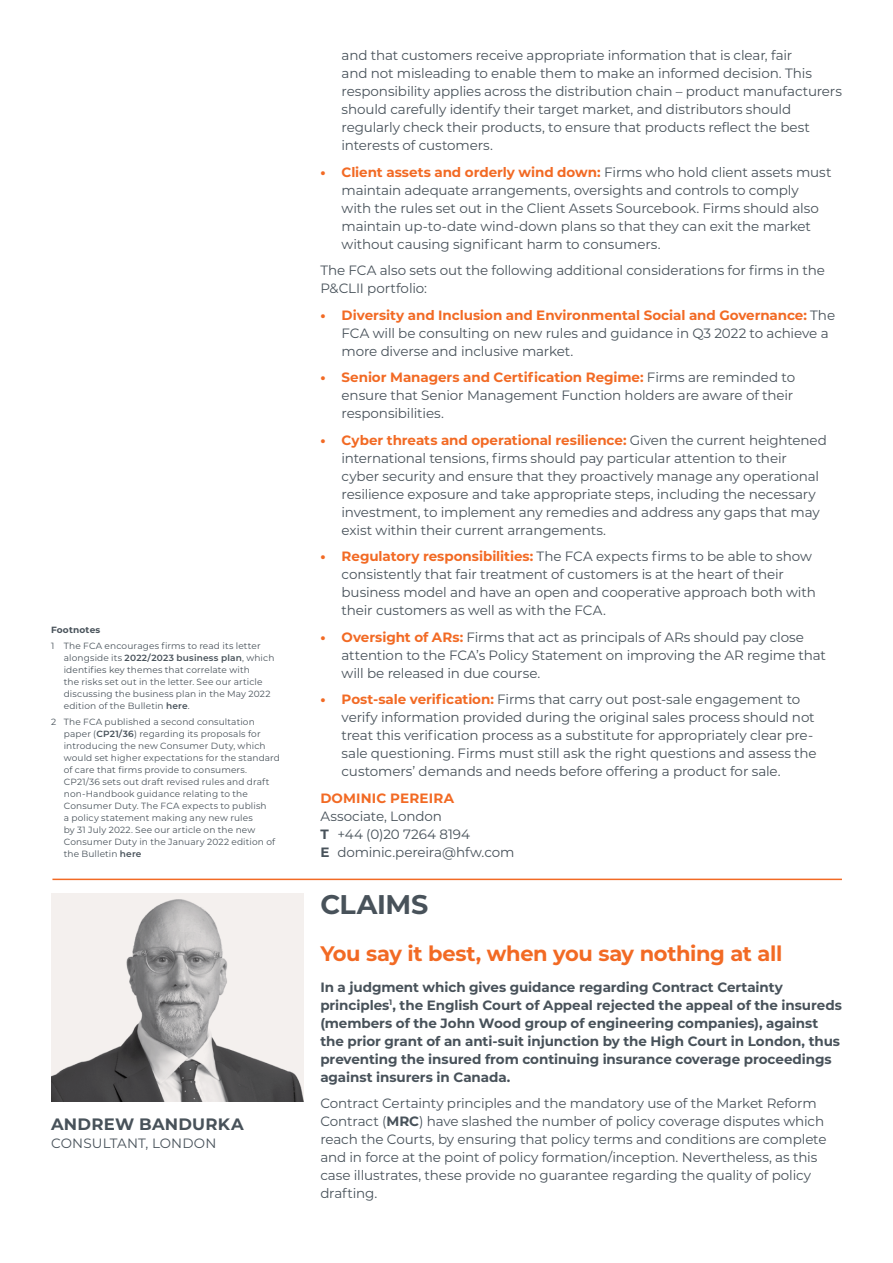
<style>
.page{position:relative;width:893px;height:1263px;background:#fff}
.page>*{position:absolute;margin:0;border:0;box-sizing:border-box;transform-origin:0 0}
.t1{font:700 27px "Montserrat";letter-spacing:-.01em;color:#48525a}
.t2{font:700 21px "Montserrat";letter-spacing:-.02em;color:#f26a24}
.t3{font:700 16.5px "Montserrat";letter-spacing:.015em;color:#48525a}
.t4{font:13.5px/18px "Montserrat";letter-spacing:-.01em;color:#48525a}
.t5{font:700 13.5px/18px "Montserrat";letter-spacing:-.005em;color:#48525a}
.t6{font:13.5px "Montserrat";letter-spacing:.015em;color:#48525a}
.t7{font:700 13.5px "Montserrat";letter-spacing:.015em;color:#f26a24}
.t8{font:9px/12px "Montserrat";letter-spacing:.015em;color:#48525a}
.t9{font:700 9px "Montserrat";letter-spacing:.02em;color:#48525a}
.s1{font-weight:600}
.s2{font-weight:800;color:#f26a24}
.s3{font-weight:700;color:#f26a24}
.s4{font-weight:700}
</style>
<div class="page">
<hr style="left:52px;top:879px;width:790px;height:1px;background:#f26a24">
<svg style="left:51px;top:893px;width:252px;height:208px;background:#c2c0bf"></svg>
<p class="t9" style="left:51px;top:623px;width:51px">Footnotes</p>
<p class="t8" style="left:64px;top:639px;width:212px;text-indent:-13px">1 The FCA encourages firms to read its letter alongside its <span class="s1">2022/2023 business plan</span>, which identifies key themes that correlate with<br>the risks set out in the letter. See our article discussing the business plan in the May 2022 edition of the Bulletin <span class="s1">here</span>.</p>
<p class="t8" style="left:64px;top:716px;width:218px;text-indent:-13px">2 The FCA published a second consultation paper (<span class="s1">CP21/36</span>) regarding its proposals for introducing the new Consumer Duty, which would set higher expectations for the standard of care that firms provide to consumers.<br>CP21/36 sets out draft revised rules and draft non-Handbook guidance relating to the Consumer Duty. The FCA expects to publish<br>a policy statement making any new rules<br>by 31 July 2022. See our article on the new Consumer Duty in the January 2022 edition of the Bulletin <span class="s1">here</span></p>
<p class="t3" style="left:51px;top:1112px;width:194px">ANDREW BANDURKA</p>
<p class="t6" style="left:51px;top:1134px;width:167px">CONSULTANT, LONDON</p>
<p class="t4" style="left:342px;top:46px;width:502px">and that customers receive appropriate information that is clear, fair<br>and not misleading to enable them to make an informed decision. This responsibility applies across the distribution chain – product manufacturers should carefully identify their target market, and distributors should regularly check their products, to ensure that products reflect the best interests of customers.</p>
<p class="t4" style="left:342px;top:163px;width:491px;text-indent:-21px"><span class="s2">•</span> <span class="s3">Client assets and orderly wind down:</span> Firms who hold client assets must maintain adequate arrangements, oversights and controls to comply with the rules set out in the Client Assets Sourcebook. Firms should also maintain up-to-date wind-down plans so that they can exit the market without causing significant harm to consumers.</p>
<p class="t4" style="left:320px;top:261px;width:506px">The FCA also sets out the following additional considerations for firms in the<br>P&amp;CLII portfolio:</p>
<p class="t4" style="left:342px;top:306px;width:495px;text-indent:-21px"><span class="s2">•</span> <span class="s3">Diversity and Inclusion and Environmental Social and Governance:</span> The<br>FCA will be consulting on new rules and guidance in Q3 2022 to achieve a more diverse and inclusive market.</p>
<p class="t4" style="left:342px;top:368px;width:455px;text-indent:-21px"><span class="s2">•</span> <span class="s3">Senior Managers and Certification Regime:</span> Firms are reminded to ensure that Senior Management Function holders are aware of their responsibilities.</p>
<p class="t4" style="left:342px;top:431px;width:487px;text-indent:-21px"><span class="s2">•</span> <span class="s3">Cyber threats and operational resilience:</span> Given the current heightened international tensions, firms should pay particular attention to their cyber security and ensure that they proactively manage any operational resilience exposure and take appropriate steps, including the necessary investment, to implement any remedies and address any gaps that may exist within their current arrangements.</p>
<p class="t4" style="left:342px;top:547px;width:476px;text-indent:-21px"><span class="s2">•</span> <span class="s3">Regulatory responsibilities:</span> The FCA expects firms to be able to show consistently that fair treatment of customers is at the heart of their business model and have an open and cooperative approach both with their customers as well as with the FCA.</p>
<p class="t4" style="left:342px;top:628px;width:486px;text-indent:-21px"><span class="s2">•</span> <span class="s3">Oversight of ARs:</span> Firms that act as principals of ARs should pay close attention to the FCA’s Policy Statement on improving the AR regime that will be released in due course.</p>
<p class="t4" style="left:342px;top:690px;width:477px;text-indent:-21px"><span class="s2">•</span> <span class="s3">Post-sale verification:</span> Firms that carry out post-sale engagement to verify information provided during the original sales process should not treat this verification process as a substitute for appropriately clear pre&shy;sale questioning. Firms must still ask the right questions and assess the customers’ demands and needs before offering a product for sale.</p>
<p class="t7" style="left:320px;top:788px;width:135px">DOMINIC PEREIRA</p>
<p class="t4" style="left:320px;top:807px;width:196px">Associate, London<br><span class="s4">T</span> +44 (0)20 7264 8194<br><span class="s4">E</span> dominic.pereira@hfw.com</p>
<h1 class="t1" style="left:320px;top:885px;width:110px">CLAIMS</h1>
<h2 class="t2" style="left:320px;top:938px;width:463px">You say it best, when you say nothing at all</h2>
<p class="t5" style="left:320px;top:977px;width:523px">In a judgment which gives guidance regarding Contract Certainty principles<sup>1</sup>, the English Court of Appeal rejected the appeal of the insureds (members of the John Wood group of engineering companies), against the prior grant of an anti-suit injunction by the High Court in London, thus preventing the insured from continuing insurance coverage proceedings against insurers in Canada.</p>
<p class="t4" style="left:320px;top:1094px;width:508px">Contract Certainty principles and the mandatory use of the Market Reform Contract (<span class="s4">MRC</span>) have slashed the number of policy coverage disputes which reach the Courts, by ensuring that policy terms and conditions are complete and in force at the point of policy formation/inception. Nevertheless, as this case illustrates, these provide no guarantee regarding the quality of policy drafting.</p>
</div>
